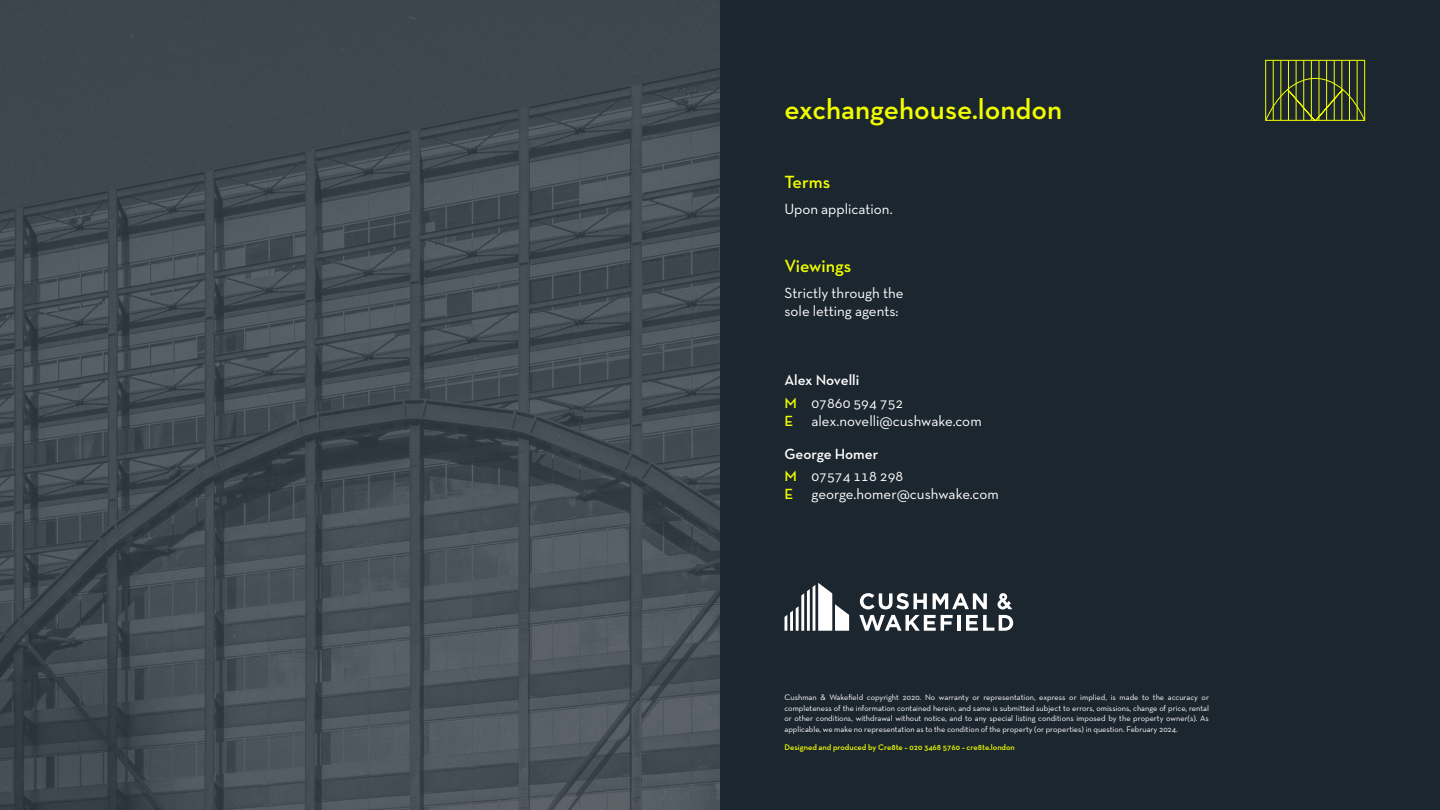
<style>
.page{position:relative;width:1440px;height:810px;background:#fff}
.page>*{position:absolute;margin:0;border:0;box-sizing:border-box;transform-origin:0 0}
.t1{font:600 29.03px "Neutra Text TF";color:#f2ff00}
.t2{font:600 18px "Neutra Text TF";color:#f2ff00}
.t3{font:15px/18px "Neutra Text TF";color:#fff}
.t4{font:600 15px/22.5px "Neutra Text TF";letter-spacing:-.005em;color:#fff}
.t5{font:8.25px/10.5px "Neutra Text TF";color:#fff;text-align:justify}
.t6{font:600 8.25px "Neutra Text TF";color:#f2ff00}
.s1{color:#f2ff00}
.s2{font-weight:400}
.s3{font-weight:600;color:#f2ff00}
</style>
<div class="page">
<img style="left:0;top:0;width:720px;height:810px">
<div style="left:720px;top:0;width:720px;height:810px;background:#1c262f"></div>
<svg style="left:784px;top:583px;width:65px;height:48px"></svg>
<svg style="left:859px;top:593px;width:154px;height:38px"></svg>
<svg style="left:1265px;top:60px;width:100px;height:61px"></svg>
<h1 class="t1" style="left:784px;top:91px;width:279px">exchangehouse.london</h1>
<h2 class="t2" style="left:784px;top:171px;width:47px">Terms</h2>
<h3 class="t3" style="left:784px;top:199px;width:110px">Upon application.</h3>
<h2 class="t2" style="left:784px;top:255px;width:68px">Viewings</h2>
<h3 class="t3" style="left:784px;top:283px;width:121px">Strictly through the sole letting agents:</h3>
<h3 class="t4" style="left:784px;top:369px;width:120px">Alex Novelli<br><span class="s1">M</span> <span class="s2">07860 594 752</span></h3>
<h3 class="t3" style="left:784px;top:412px;width:199px"><span class="s3">E</span> alex.novelli@cushwake.com</h3>
<h3 class="t4" style="left:784px;top:442px;width:120px">George Homer<br><span class="s1">M</span> <span class="s2">07574 118 298</span></h3>
<h3 class="t3" style="left:784px;top:485px;width:216px"><span class="s3">E</span> george.homer@cushwake.com</h3>
<p class="t5" style="left:784px;top:692px;width:426px">Cushman &amp; Wakefield copyright 2020. No warranty or representation, express or implied, is made to the accuracy or completeness of the information contained herein, and same is submitted subject to errors, omissions, change of price, rental or other conditions, withdrawal without notice, and to any special listing conditions imposed by the property owner(s). As applicable, we make no representation as to the condition of the property (or properties) in question. February 2024.</p>
<p class="t6" style="left:784px;top:742px;width:232px">Designed and produced by Cre8te – 020 3468 5760 – cre8te.london</p>
</div>
